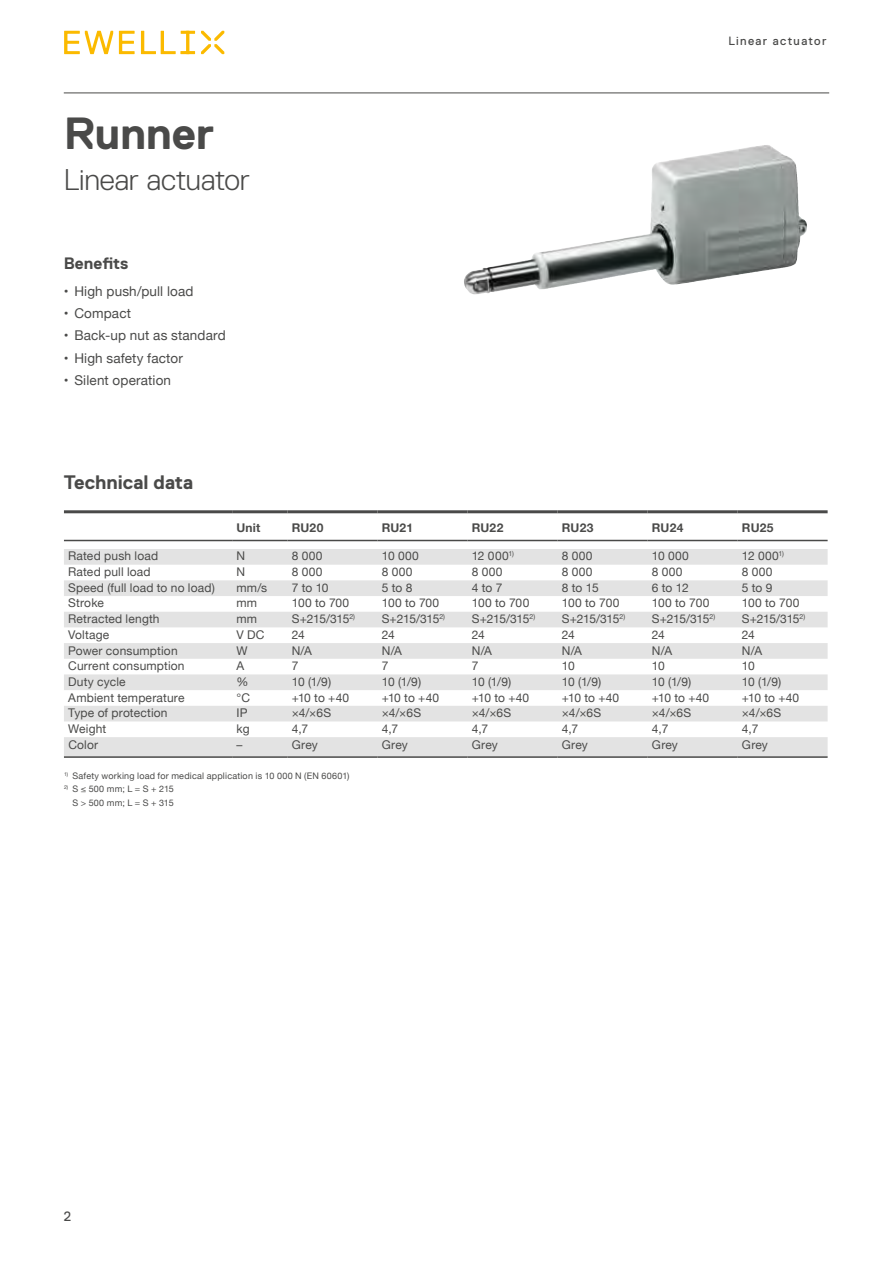
<style>
.page{position:relative;width:893px;height:1263px;background:#fff}
.page>*{position:absolute;margin:0;border:0;box-sizing:border-box;transform-origin:0 0}
.t1{font:700 45px "Replica Std";letter-spacing:-.005em;color:#4a4a49}
.t2{font:300 30px "Replica Std";letter-spacing:-.005em;color:#4a4a49}
.t3{font:700 19.5px "Replica Std";letter-spacing:-.005em;color:#4a4a49}
.t4{font:700 16.5px "Replica Std";color:#4a4a49}
.t5{font:13.5px "Helvetica Neue";letter-spacing:.01em;color:#4a4a49}
.t6{font:13.5px "Replica Std";color:#4a4a49}
.t7{font:12px "Helvetica Neue";letter-spacing:.015em;color:#4a4a49}
.t8{font:700 12px "Helvetica Neue";letter-spacing:.015em;color:#4a4a49}
.t9{font:12px "Replica Std";letter-spacing:.11em;color:#4a4a49}
.t10{font:9px/13.5px "Helvetica Neue";letter-spacing:.025em;color:#4a4a49;text-align:right}
</style>
<div class="page">
<hr style="left:64px;top:93px;width:765px;height:1px;background:#4a4a49">
<svg style="left:64px;top:31px;width:131px;height:23px"></svg>
<svg style="left:201px;top:31px;width:23px;height:23px"></svg>
<img style="left:467px;top:145px;width:297px;height:130px">
<svg style="left:64px;top:549px;width:764px;height:207px;fill:#e3e3e3"></svg>
<hr style="left:64px;top:756px;width:168px;height:2px;background:#4a4a49">
<hr style="left:232px;top:756px;width:55px;height:2px;background:#4a4a49">
<hr style="left:287px;top:756px;width:90px;height:2px;background:#4a4a49">
<hr style="left:377px;top:756px;width:90px;height:2px;background:#4a4a49">
<hr style="left:467px;top:756px;width:90px;height:2px;background:#4a4a49">
<hr style="left:557px;top:756px;width:91px;height:2px;background:#4a4a49">
<hr style="left:648px;top:756px;width:90px;height:2px;background:#4a4a49">
<hr style="left:738px;top:756px;width:90px;height:2px;background:#4a4a49">
<hr style="left:64px;top:510px;width:168px;height:3px;background:#4a4a49">
<hr style="left:232px;top:510px;width:55px;height:3px;background:#4a4a49">
<hr style="left:287px;top:510px;width:90px;height:3px;background:#4a4a49">
<hr style="left:377px;top:510px;width:90px;height:3px;background:#4a4a49">
<hr style="left:467px;top:510px;width:90px;height:3px;background:#4a4a49">
<hr style="left:557px;top:510px;width:91px;height:3px;background:#4a4a49">
<hr style="left:648px;top:510px;width:90px;height:3px;background:#4a4a49">
<hr style="left:738px;top:510px;width:90px;height:3px;background:#4a4a49">
<hr style="left:64px;top:540px;width:168px;height:1px;background:#4a4a49">
<hr style="left:232px;top:540px;width:55px;height:1px;background:#4a4a49">
<hr style="left:287px;top:540px;width:90px;height:1px;background:#4a4a49">
<hr style="left:377px;top:540px;width:90px;height:1px;background:#4a4a49">
<hr style="left:467px;top:540px;width:90px;height:1px;background:#4a4a49">
<hr style="left:557px;top:540px;width:91px;height:1px;background:#4a4a49">
<hr style="left:648px;top:540px;width:90px;height:1px;background:#4a4a49">
<hr style="left:738px;top:540px;width:90px;height:1px;background:#4a4a49">
<h1 class="t1" style="left:64px;top:109px;width:152px">Runner</h1>
<h2 class="t2" style="left:64px;top:163px;width:188px">Linear actuator</h2>
<h3 class="t4" style="left:64px;top:254px;width:66px">Benefits</h3>
<p class="t5" style="left:64px;top:281px;width:131px">• High push/pull load</p>
<p class="t5" style="left:64px;top:304px;width:69px">• Compact</p>
<p class="t5" style="left:64px;top:326px;width:164px">• Back-up nut as standard</p>
<p class="t5" style="left:64px;top:348px;width:121px">• High safety factor</p>
<p class="t5" style="left:64px;top:370px;width:109px">• Silent operation</p>
<h3 class="t3" style="left:64px;top:471px;width:131px">Technical data</h3>
<p class="t9" style="left:728px;top:34px;width:100px">Linear actuator</p>
<p class="t8" style="left:236px;top:518px;width:26px">Unit</p>
<p class="t8" style="left:292px;top:518px;width:33px">RU20</p>
<p class="t8" style="left:382px;top:518px;width:33px">RU21</p>
<p class="t8" style="left:472px;top:518px;width:33px">RU22</p>
<p class="t8" style="left:562px;top:518px;width:33px">RU23</p>
<p class="t8" style="left:652px;top:518px;width:33px">RU24</p>
<p class="t8" style="left:742px;top:518px;width:33px">RU25</p>
<p class="t7" style="left:68px;top:547px;width:91px">Rated push load</p>
<p class="t7" style="left:236px;top:547px;width:10px">N</p>
<p class="t7" style="left:292px;top:547px;width:32px">8 000</p>
<p class="t7" style="left:382px;top:547px;width:38px">10 000</p>
<p class="t7" style="left:472px;top:547px;width:44px">12 000<sup>1)</sup></p>
<p class="t7" style="left:562px;top:547px;width:32px">8 000</p>
<p class="t7" style="left:652px;top:547px;width:38px">10 000</p>
<p class="t7" style="left:742px;top:547px;width:44px">12 000<sup>1)</sup></p>
<p class="t7" style="left:68px;top:563px;width:84px">Rated pull load</p>
<p class="t7" style="left:236px;top:563px;width:10px">N</p>
<p class="t7" style="left:292px;top:563px;width:32px">8 000</p>
<p class="t7" style="left:382px;top:563px;width:32px">8 000</p>
<p class="t7" style="left:472px;top:563px;width:32px">8 000</p>
<p class="t7" style="left:562px;top:563px;width:32px">8 000</p>
<p class="t7" style="left:652px;top:563px;width:32px">8 000</p>
<p class="t7" style="left:742px;top:563px;width:32px">8 000</p>
<p class="t7" style="left:68px;top:579px;width:148px">Speed (full load to no load)</p>
<p class="t7" style="left:236px;top:579px;width:32px">mm/s</p>
<p class="t7" style="left:292px;top:579px;width:38px">7 to 10</p>
<p class="t7" style="left:382px;top:579px;width:32px">5to8</p>
<p class="t7" style="left:472px;top:579px;width:32px">4to7</p>
<p class="t7" style="left:562px;top:579px;width:38px">8 to 15</p>
<p class="t7" style="left:652px;top:579px;width:38px">6 to 12</p>
<p class="t7" style="left:742px;top:579px;width:32px">5to9</p>
<p class="t7" style="left:68px;top:594px;width:37px">Stroke</p>
<p class="t7" style="left:236px;top:594px;width:22px">mm</p>
<p class="t7" style="left:292px;top:594px;width:59px">100 to 700</p>
<p class="t7" style="left:382px;top:594px;width:59px">100 to 700</p>
<p class="t7" style="left:472px;top:594px;width:59px">100 to 700</p>
<p class="t7" style="left:562px;top:594px;width:59px">100 to 700</p>
<p class="t7" style="left:652px;top:594px;width:59px">100 to 700</p>
<p class="t7" style="left:742px;top:594px;width:59px">100 to 700</p>
<p class="t7" style="left:68px;top:610px;width:93px">Retracted length</p>
<p class="t7" style="left:236px;top:610px;width:22px">mm</p>
<p class="t7" style="left:292px;top:610px;width:65px">S+215/315<sup>2)</sup></p>
<p class="t7" style="left:382px;top:610px;width:65px">S+215/315<sup>2)</sup></p>
<p class="t7" style="left:472px;top:610px;width:65px">S+215/315<sup>2)</sup></p>
<p class="t7" style="left:562px;top:610px;width:65px">S+215/315<sup>2)</sup></p>
<p class="t7" style="left:652px;top:610px;width:65px">S+215/315<sup>2)</sup></p>
<p class="t7" style="left:742px;top:610px;width:65px">S+215/315<sup>2)</sup></p>
<p class="t7" style="left:68px;top:626px;width:43px">Voltage</p>
<p class="t7" style="left:236px;top:626px;width:30px">V DC</p>
<p class="t7" style="left:292px;top:626px;width:15px">24</p>
<p class="t7" style="left:382px;top:626px;width:15px">24</p>
<p class="t7" style="left:472px;top:626px;width:15px">24</p>
<p class="t7" style="left:562px;top:626px;width:15px">24</p>
<p class="t7" style="left:652px;top:626px;width:15px">24</p>
<p class="t7" style="left:742px;top:626px;width:15px">24</p>
<p class="t7" style="left:68px;top:641px;width:111px">Power consumption</p>
<p class="t7" style="left:236px;top:641px;width:13px">W</p>
<p class="t7" style="left:292px;top:641px;width:22px">N/A</p>
<p class="t7" style="left:382px;top:641px;width:22px">N/A</p>
<p class="t7" style="left:472px;top:641px;width:22px">N/A</p>
<p class="t7" style="left:562px;top:641px;width:22px">N/A</p>
<p class="t7" style="left:652px;top:641px;width:22px">N/A</p>
<p class="t7" style="left:742px;top:641px;width:22px">N/A</p>
<p class="t7" style="left:68px;top:657px;width:118px">Current consumption</p>
<p class="t7" style="left:236px;top:657px;width:9px">A</p>
<p class="t7" style="left:292px;top:657px;width:8px">7</p>
<p class="t7" style="left:382px;top:657px;width:8px">7</p>
<p class="t7" style="left:472px;top:657px;width:8px">7</p>
<p class="t7" style="left:562px;top:657px;width:14px">10</p>
<p class="t7" style="left:652px;top:657px;width:14px">10</p>
<p class="t7" style="left:742px;top:657px;width:14px">10</p>
<p class="t7" style="left:68px;top:673px;width:59px">Duty cycle</p>
<p class="t7" style="left:236px;top:673px;width:13px">%</p>
<p class="t7" style="left:292px;top:673px;width:41px">10 (1/9)</p>
<p class="t7" style="left:382px;top:673px;width:41px">10 (1/9)</p>
<p class="t7" style="left:472px;top:673px;width:41px">10 (1/9)</p>
<p class="t7" style="left:562px;top:673px;width:41px">10 (1/9)</p>
<p class="t7" style="left:652px;top:673px;width:41px">10 (1/9)</p>
<p class="t7" style="left:742px;top:673px;width:41px">10 (1/9)</p>
<p class="t7" style="left:68px;top:689px;width:118px">Ambient temperature</p>
<p class="t7" style="left:236px;top:689px;width:15px">°C</p>
<p class="t7" style="left:292px;top:689px;width:59px">+10 to +40</p>
<p class="t7" style="left:382px;top:689px;width:59px">+10 to +40</p>
<p class="t7" style="left:472px;top:689px;width:59px">+10 to +40</p>
<p class="t7" style="left:562px;top:689px;width:59px">+10 to +40</p>
<p class="t7" style="left:652px;top:689px;width:59px">+10 to +40</p>
<p class="t7" style="left:742px;top:689px;width:59px">+10 to +40</p>
<p class="t7" style="left:68px;top:704px;width:101px">Type of protection</p>
<p class="t7" style="left:236px;top:704px;width:13px">IP</p>
<p class="t7" style="left:292px;top:704px;width:41px">×4/×6S</p>
<p class="t7" style="left:382px;top:704px;width:41px">×4/×6S</p>
<p class="t7" style="left:472px;top:704px;width:41px">×4/×6S</p>
<p class="t7" style="left:562px;top:704px;width:41px">×4/×6S</p>
<p class="t7" style="left:652px;top:704px;width:41px">×4/×6S</p>
<p class="t7" style="left:742px;top:704px;width:41px">×4/×6S</p>
<p class="t7" style="left:68px;top:720px;width:40px">Weight</p>
<p class="t7" style="left:237px;top:720px;width:15px">kg</p>
<p class="t7" style="left:292px;top:720px;width:18px">4,7</p>
<p class="t7" style="left:382px;top:720px;width:18px">4,7</p>
<p class="t7" style="left:472px;top:720px;width:18px">4,7</p>
<p class="t7" style="left:562px;top:720px;width:18px">4,7</p>
<p class="t7" style="left:652px;top:720px;width:18px">4,7</p>
<p class="t7" style="left:742px;top:720px;width:18px">4,7</p>
<p class="t7" style="left:68px;top:736px;width:31px">Color</p>
<p class="t7" style="left:237px;top:736px;width:7px">–</p>
<p class="t7" style="left:292px;top:736px;width:28px">Grey</p>
<p class="t7" style="left:382px;top:736px;width:28px">Grey</p>
<p class="t7" style="left:472px;top:736px;width:28px">Grey</p>
<p class="t7" style="left:562px;top:736px;width:28px">Grey</p>
<p class="t7" style="left:652px;top:736px;width:28px">Grey</p>
<p class="t7" style="left:742px;top:736px;width:28px">Grey</p>
<p class="t10" style="left:64px;top:769px;width:287px"><sup>1)</sup> Safety working load for medical application is 10 000 N (EN 60601)</p>
<p class="t10" style="left:64px;top:782px;width:111px"><sup>2)</sup> S≤500mm;L=S+215<br>S&gt;500mm;L=S+315</p>
<p class="t6" style="left:64px;top:1209px;width:9px">2</p>
</div>
